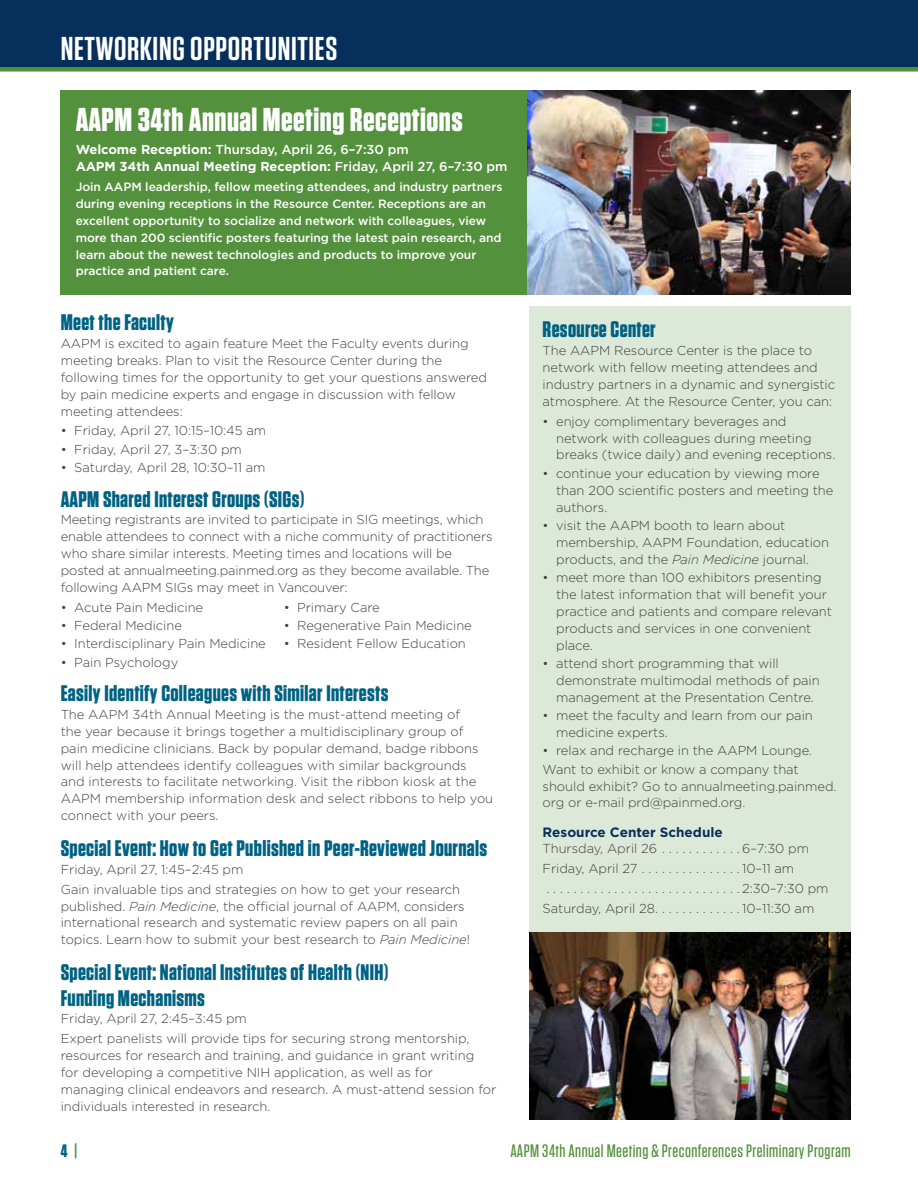
<style>
.page{position:relative;width:918px;height:1188px;background:#fff}
.page>*{position:absolute;margin:0;border:0;box-sizing:border-box;transform-origin:0 0}
.t1{font:700 33px "Tungsten";letter-spacing:.015em;color:#fff}
.t2{font:600 33px "Tungsten";letter-spacing:.02em;color:#fff}
.t3{font:700 22.5px/25.5px "Tungsten";letter-spacing:.015em;color:#006283}
.t4{font:500 18px "Tungsten";letter-spacing:.025em;color:#54913d}
.t5{font:700 18px "Tungsten";color:#006283}
.t6{font:700 13.5px "Gotham";color:#072f5b}
.t7{font:300 12.9px/17px "Gotham";letter-spacing:-.005em;color:#414042}
.t8{font:700 12.9px/17px "Gotham";letter-spacing:-.005em;color:#fff}
.t9{font:500 12px/16.8px "Gotham";letter-spacing:-.005em;color:#fff}
.s1{font-weight:500}
.s2{font-style:italic}
.s3{color:#54913d}
</style>
<div class="page">
<div style="left:0;top:0;width:918px;height:69px;background:#072f5b"></div>
<div style="left:0;top:67px;width:918px;height:5px;background:#54913d"></div>
<img style="left:527px;top:90px;width:323px;height:204px">
<div style="left:61px;top:90px;width:466px;height:204px;background:#54913d"></div>
<div style="left:529px;top:306px;width:321px;height:810px;background:#dde9d8"></div>
<img style="left:529px;top:932px;width:321px;height:188px">
<h1 class="t2" style="left:61px;top:31px;width:204px">NETWORKING OPPORTUNITI</h1>
<h1 class="t2" style="left:315px;top:31px;width:24px">ES</h1>
<h1 class="t1" style="left:76px;top:102px;width:388px">AAPM 34th Annual Meeting Receptions</h1>
<p class="t8" style="left:76px;top:141px;width:433px">Welcome Reception: <span class="s1">Thursday, April 26, 6–7:30 pm<br></span>AAPM 34th Annual Meeting Reception: <span class="s1">Friday, April 27, 6–7:30 pm</span></p>
<p class="t9" style="left:76px;top:178px;width:428px">Join AAPM leadership, fellow meeting attendees, and industry partners during evening receptions in the Resource Center. Receptions are an excellent opportunity to socialize and network with colleagues, view more than 200 scientific posters featuring the latest pain research, and learn about the newest technologies and products to improve your practice and patient care.</p>
<h2 class="t3" style="left:61px;top:311px;width:114px">Meet the Faculty</h2>
<p class="t7" style="left:61px;top:335px;width:428px">AAPM is excited to again feature Meet the Faculty events during meeting breaks. Plan to visit the Resource Center during the following times for the opportunity to get your questions answered by pain medicine experts and engage in discussion with fellow meeting attendees:</p>
<p class="t7" style="left:61px;top:422px;width:207px">• Friday, April 27, 10:15–10:45 am</p>
<p class="t7" style="left:61px;top:440px;width:183px">• Friday, April 27, 3–3:30 pm</p>
<p class="t7" style="left:61px;top:459px;width:206px">• Saturday, April 28, 10:30–11 am</p>
<h2 class="t3" style="left:61px;top:487px;width:245px">AAPM Shared Interest Groups (SIGs)</h2>
<p class="t7" style="left:61px;top:511px;width:433px">Meeting registrants are invited to participate in SIG meetings, which enable attendees to connect with a niche community of practitioners who share similar interests. Meeting times and locations will be posted at annualmeeting.painmed.org as they become available. The following AAPM SIGs may meet in Vancouver:</p>
<p class="t7" style="left:61px;top:598px;width:144px">• Acute Pain Medicine</p>
<p class="t7" style="left:61px;top:617px;width:123px">• Federal Medicine</p>
<p class="t7" style="left:61px;top:635px;width:207px">• Interdisciplinary Pain Medicine</p>
<p class="t7" style="left:61px;top:653px;width:119px">• Pain Psychology</p>
<p class="t7" style="left:284px;top:598px;width:98px">• Primary Care</p>
<p class="t7" style="left:284px;top:617px;width:190px">• Regenerative Pain Medicine</p>
<p class="t7" style="left:284px;top:635px;width:184px">• Resident Fellow Education</p>
<h2 class="t3" style="left:61px;top:681px;width:329px">Easily Identify Colleagues with Similar Interests</h2>
<p class="t7" style="left:61px;top:706px;width:434px">The AAPM 34th Annual Meeting is the must-attend meeting of<br>the year because it brings together a multidisciplinary group of pain medicine clinicians. Back by popular demand, badge ribbons will help attendees identify colleagues with similar backgrounds and interests to facilitate networking. Visit the ribbon kiosk at the AAPM membership information desk and select ribbons to help you connect with your peers.</p>
<h2 class="t3" style="left:61px;top:836px;width:428px">Special Event: How to Get Published in Peer-Reviewed Journals</h2>
<p class="t7" style="left:61px;top:859px;width:401px;line-height:20px">Friday, April 27, 1:45–2:45 pm<br>Gain invaluable tips and strategies on how to get your research</p>
<p class="t7" style="left:61px;top:897px;width:411px">published. <span class="s2">Pain Medicine</span>, the official journal of AAPM, considers international research and systematic review papers on all pain topics. Learn how to submit your best research to <span class="s2">Pain Medicine</span>!</p>
<h2 class="t3" style="left:61px;top:960px;width:329px">Special Event: National Institutes of Health (NIH)<br>Funding Mechanisms</h2>
<p class="t7" style="left:61px;top:1009px;width:410px;line-height:20px">Friday, April 27, 2:45–3:45 pm<br>Expert panelists will provide tips for securing strong mentorship,</p>
<p class="t7" style="left:61px;top:1047px;width:437px">resources for research and training, and guidance in grant writing<br>for developing a competitive NIH application, as well as for managing clinical endeavors and research. A must-attend session for individuals interested in research.</p>
<h2 class="t3" style="left:543px;top:318px;width:115px">Resource Center</h2>
<p class="t7" style="left:543px;top:342px;width:294px">The AAPM Resource Center is the place to network with fellow meeting attendees and industry partners in a dynamic and synergistic atmosphere. At the Resource Center, you can:</p>
<p class="t7" style="left:556px;top:412px;width:281px;text-indent:-13px">• enjoy complimentary beverages and network with colleagues during meeting breaks (twice daily) and evening receptions.</p>
<p class="t7" style="left:556px;top:464px;width:279px;text-indent:-13px">• continue your education by viewing more than 200 scientific posters and meeting the authors.</p>
<p class="t7" style="left:556px;top:517px;width:275px;text-indent:-13px">• visit the AAPM booth to learn about membership, AAPM Foundation, education products, and the <span class="s2">Pain Medicine</span> journal.</p>
<p class="t7" style="left:556px;top:569px;width:277px;text-indent:-13px">• meet more than 100 exhibitors presenting the latest information that will benefit your practice and patients and compare relevant products and services in one convenient place.</p>
<p class="t7" style="left:556px;top:655px;width:265px;text-indent:-13px">• attend short programming that will demonstrate multimodal methods of pain management at the Presentation Centre.</p>
<p class="t7" style="left:556px;top:707px;width:258px;text-indent:-13px">• meet the faculty and learn from our pain medicine experts.</p>
<p class="t7" style="left:543px;top:741px;width:271px;line-height:18.3px">• relax and recharge in the AAPM Lounge.<br>Want to exhibit or know a company that</p>
<p class="t7" style="left:543px;top:777px;width:295px">should exhibit? Go to annualmeeting.painmed. org or e-mail prd@painmed.org.</p>
<p class="t6" style="left:543px;top:823px;width:182px">Resource Center Schedule</p>
<p class="t7" style="left:543px;top:840px;width:119px">Thursday, April 26 ............</p>
<p class="t7" style="left:742px;top:840px;width:69px">6–7:30 pm</p>
<p class="t7" style="left:543px;top:860px;width:100px">Friday, April 27 ...............</p>
<p class="t7" style="left:543px;top:858px;width:287px;line-height:20px;text-indent:200px">10–11 am<br>. . . . . . . . . . . . . . . . . . . . . . . . . . . . . 2:30–7:30 pm<br>Saturday, April 28 ............</p>
<p class="t7" style="left:742px;top:900px;width:74px">10–11:30 am</p>
<h3 class="t5" style="left:61px;top:1141px;width:18px">4 <span class="s3">|</span></h3>
<h3 class="t4" style="left:510px;top:1141px;width:342px">AAPM 34th Annual Meeting &amp; Preconferences Preliminary Program</h3>
</div>
